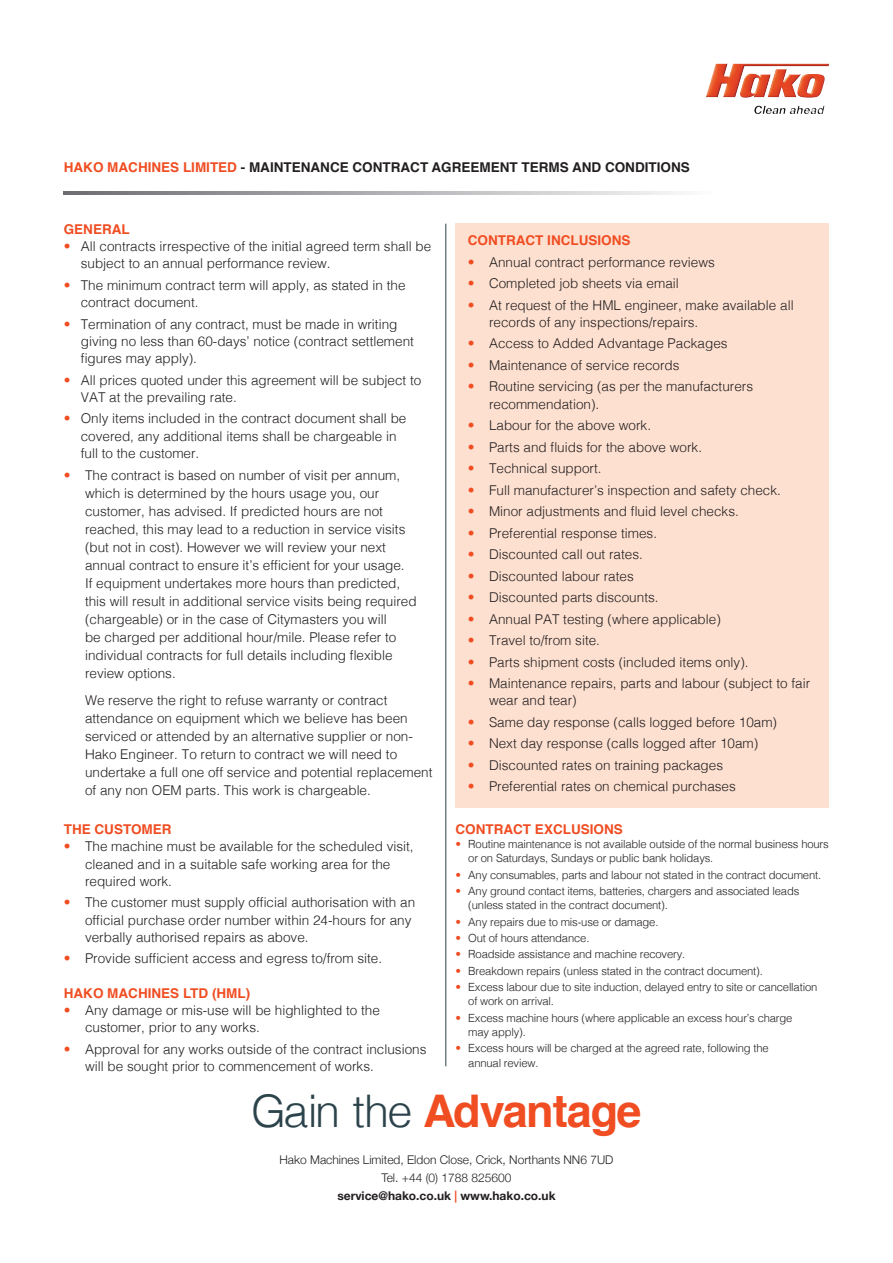
<style>
.page{position:relative;width:893px;height:1263px;background:#fff}
.page>*{position:absolute;margin:0;border:0;box-sizing:border-box;transform-origin:0 0}
.t1{font:700 45px "Helvetica";letter-spacing:-.03em;color:#f04d22}
.T_C{font:300 13.5px/17.2px "Helvetica";color:#231f20}
.copy_changes{font:300 13.5px/18px "Helvetica";color:#231f20}
.New_T_C{font:300 13.5px/17.2px "Helvetica";color:#231f20}
.T_C-2{font:700 13.5px "Helvetica";color:#f04d22}
.T_C-3{font:700 13.5px "Helvetica";color:#231f20}
.t2{font:300 12px "Helvetica Neue";color:#231f20}
.t3{font:700 12px "Helvetica Neue";color:#231f20}
.T_C-4{font:300 11.25px/14.2px "Helvetica";letter-spacing:-.015em;color:#231f20}
.s1{color:#f04d22}
.s2{font-weight:300;color:#2c434c}
</style>
<div class="page">
<img style="left:706px;top:64px;width:123px;height:50px">
<svg style="left:64px;top:191px;width:615px;height:4px;background:#aeafb2"></svg>
<hr style="left:445px;top:224px;width:1px;height:842px;background:#2c434c">
<div style="left:455px;top:224px;width:374px;height:584px;background:#fde0d0"></div>
<p class="T_C-3" style="left:64px;top:156px;width:627px"><span class="s1">HAKO MACHINES LIMITED</span> - MAINTENANCE CONTRACT AGREEMENT TERMS AND CONDITIONS</p>
<p class="T_C-2" style="left:64px;top:218px;width:68px">GENERAL</p>
<p class="T_C" style="left:81px;top:237px;width:352px;text-indent:-17px"><span class="s1">•</span> All contracts irrespective of the initial agreed term shall be subject to an annual performance review.</p>
<p class="T_C" style="left:81px;top:275px;width:326px;text-indent:-17px"><span class="s1">•</span> The minimum contract term will apply, as stated in the contract document.</p>
<p class="T_C" style="left:81px;top:314px;width:335px;text-indent:-17px"><span class="s1">•</span> Termination of any contract, must be made in writing giving no less than 60-days’ notice (contract settlement figures may apply).</p>
<p class="T_C" style="left:81px;top:370px;width:342px;text-indent:-17px"><span class="s1">•</span> All prices quoted under this agreement will be subject to<br>VAT at the prevailing rate.</p>
<p class="T_C" style="left:81px;top:409px;width:327px;text-indent:-17px"><span class="s1">•</span> Only items included in the contract document shall be covered, any additional items shall be chargeable in full to the customer.</p>
<p class="copy_changes" style="left:85px;top:465px;width:333px;text-indent:-21px"><span class="s1">•</span> The contract is based on number of visit per annum, which is determined by the hours usage you, our customer, has advised. If predicted hours are not reached, this may lead to a reduction in service visits (but not in cost). However we will review your next annual contract to ensure it’s efficient for your usage.<br>If equipment undertakes more hours than predicted, this will result in additional service visits being required (chargeable) or in the case of Citymasters you will<br>be charged per additional hour/mile. Please refer to individual contracts for full details including flexible review options.</p>
<p class="copy_changes" style="left:85px;top:690px;width:349px">We reserve the right to refuse warranty or contract attendance on equipment which we believe has been serviced or attended by an alternative supplier or non-Hako Engineer. To return to contract we will need to undertake a full one off service and potential replacement of any non OEM parts. This work is chargeable.</p>
<p class="T_C-2" style="left:64px;top:818px;width:109px">THE CUSTOMER</p>
<p class="T_C" style="left:85px;top:837px;width:330px;text-indent:-21px"><span class="s1">•</span> The machine must be available for the scheduled visit, cleaned and in a suitable safe working area for the required work.</p>
<p class="T_C" style="left:85px;top:893px;width:332px;text-indent:-21px"><span class="s1">•</span> The customer must supply official authorisation with an official purchase order number within 24-hours for any verbally authorised repairs as above.</p>
<p class="T_C" style="left:64px;top:949px;width:320px"><span class="s1">•</span> Provide sufficient access and egress to/from site.</p>
<p class="T_C-2" style="left:64px;top:982px;width:188px">HAKO MACHINES LTD (HML)</p>
<p class="T_C" style="left:85px;top:1001px;width:296px;text-indent:-21px"><span class="s1">•</span> Any damage or mis-use will be highlighted to the customer, prior to any works.</p>
<p class="T_C" style="left:85px;top:1039px;width:343px;text-indent:-21px"><span class="s1">•</span> Approval for any works outside of the contract inclusions will be sought prior to commencement of works.</p>
<p class="T_C-2" style="left:468px;top:229px;width:164px">CONTRACT INCLUSIONS</p>
<p class="New_T_C" style="left:468px;top:252px;width:249px"><span class="s1">•</span> Annual contract performance reviews</p>
<p class="New_T_C" style="left:468px;top:274px;width:213px"><span class="s1">•</span> Completed job sheets via email</p>
<p class="T_C" style="left:489px;top:295px;width:306px;text-indent:-21px"><span class="s1">•</span> At request of the HML engineer, make available all records of any inspections/repairs.</p>
<p class="New_T_C" style="left:468px;top:334px;width:261px"><span class="s1">•</span> Access to Added Advantage Packages</p>
<p class="New_T_C" style="left:468px;top:355px;width:213px"><span class="s1">•</span> Maintenance of service records</p>
<p class="T_C" style="left:489px;top:377px;width:266px;text-indent:-21px"><span class="s1">•</span> Routine servicing (as per the manufacturers recommendation).</p>
<p class="T_C" style="left:468px;top:416px;width:185px"><span class="s1">•</span> Labour for the above work.</p>
<p class="T_C" style="left:468px;top:437px;width:236px"><span class="s1">•</span> Parts and fluids for the above work.</p>
<p class="T_C" style="left:468px;top:459px;width:135px"><span class="s1">•</span> Technical support.</p>
<p class="T_C" style="left:468px;top:480px;width:315px"><span class="s1">•</span> Full manufacturer’s inspection and safety check.</p>
<p class="T_C" style="left:468px;top:502px;width:273px"><span class="s1">•</span> Minor adjustments and fluid level checks.</p>
<p class="T_C" style="left:468px;top:523px;width:191px"><span class="s1">•</span> Preferential response times.</p>
<p class="T_C" style="left:468px;top:545px;width:177px"><span class="s1">•</span> Discounted call out rates.</p>
<p class="T_C" style="left:468px;top:566px;width:168px"><span class="s1">•</span> Discounted labour rates</p>
<p class="T_C" style="left:468px;top:588px;width:192px"><span class="s1">•</span> Discounted parts discounts.</p>
<p class="New_T_C" style="left:468px;top:609px;width:255px"><span class="s1">•</span> Annual PAT testing (where applicable)</p>
<p class="T_C" style="left:468px;top:631px;width:134px"><span class="s1">•</span> Travel to/from site.</p>
<p class="T_C" style="left:468px;top:652px;width:282px"><span class="s1">•</span> Parts shipment costs (included items only).</p>
<p class="New_T_C" style="left:489px;top:674px;width:323px;text-indent:-21px"><span class="s1">•</span> Maintenance repairs, parts and labour (subject to fair wear and tear)</p>
<p class="New_T_C" style="left:468px;top:712px;width:311px"><span class="s1">•</span> Same day response (calls logged before 10am)</p>
<p class="New_T_C" style="left:468px;top:734px;width:292px"><span class="s1">•</span> Next day response (calls logged after 10am)</p>
<p class="New_T_C" style="left:468px;top:755px;width:257px"><span class="s1">•</span> Discounted rates on training packages</p>
<p class="New_T_C" style="left:468px;top:777px;width:270px"><span class="s1">•</span> Preferential rates on chemical purchases</p>
<p class="T_C-2" style="left:455px;top:818px;width:169px">CONTRACT EXCLUSIONS</p>
<p class="T_C-4" style="left:468px;top:836px;width:362px;text-indent:-13px"><span class="s1">•</span> Routine maintenance is not available outside of the normal business hours or on Saturdays, Sundays or public bank holidays.</p>
<p class="T_C-4" style="left:455px;top:867px;width:367px"><span class="s1">•</span> Any consumables, parts and labour not stated in the contract document.</p>
<p class="T_C-4" style="left:468px;top:883px;width:333px;text-indent:-13px"><span class="s1">•</span> Any ground contact items, batteries, chargers and associated leads (unless stated in the contract document).</p>
<p class="T_C-4" style="left:455px;top:914px;width:204px"><span class="s1">•</span> Any repairs due to mis-use or damage.</p>
<p class="T_C-4" style="left:455px;top:930px;width:135px"><span class="s1">•</span> Out of hours attendance.</p>
<p class="T_C-4" style="left:455px;top:946px;width:231px"><span class="s1">•</span> Roadside assistance and machine recovery.</p>
<p class="T_C-4" style="left:455px;top:963px;width:309px"><span class="s1">•</span> Breakdown repairs (unless stated in the contract document).</p>
<p class="T_C-4" style="left:468px;top:979px;width:351px;text-indent:-13px"><span class="s1">•</span> Excess labour due to site induction, delayed entry to site or cancellation of work on arrival.</p>
<p class="T_C-4" style="left:468px;top:1010px;width:326px;text-indent:-13px"><span class="s1">•</span> Excess machine hours (where applicable an excess hour’s charge may apply).</p>
<p class="T_C-4" style="left:468px;top:1040px;width:302px;text-indent:-13px"><span class="s1">•</span> Excess hours will be charged at the agreed rate, following the annual review.</p>
<p class="t1" style="left:251px;top:1074px;width:392px"><span class="s2">Gain the</span> Advantage</p>
<p class="t2" style="left:279px;top:1150px;width:335px">Hako Machines Limited, Eldon Close, Crick, Northants NN6 7UD</p>
<p class="t2" style="left:381px;top:1168px;width:132px">Tel. +44 (0) 1788 825600</p>
<p class="t3" style="left:337px;top:1186px;width:220px">service@hako.co.uk <span class="s1">|</span> www.hako.co.uk</p>
</div>
